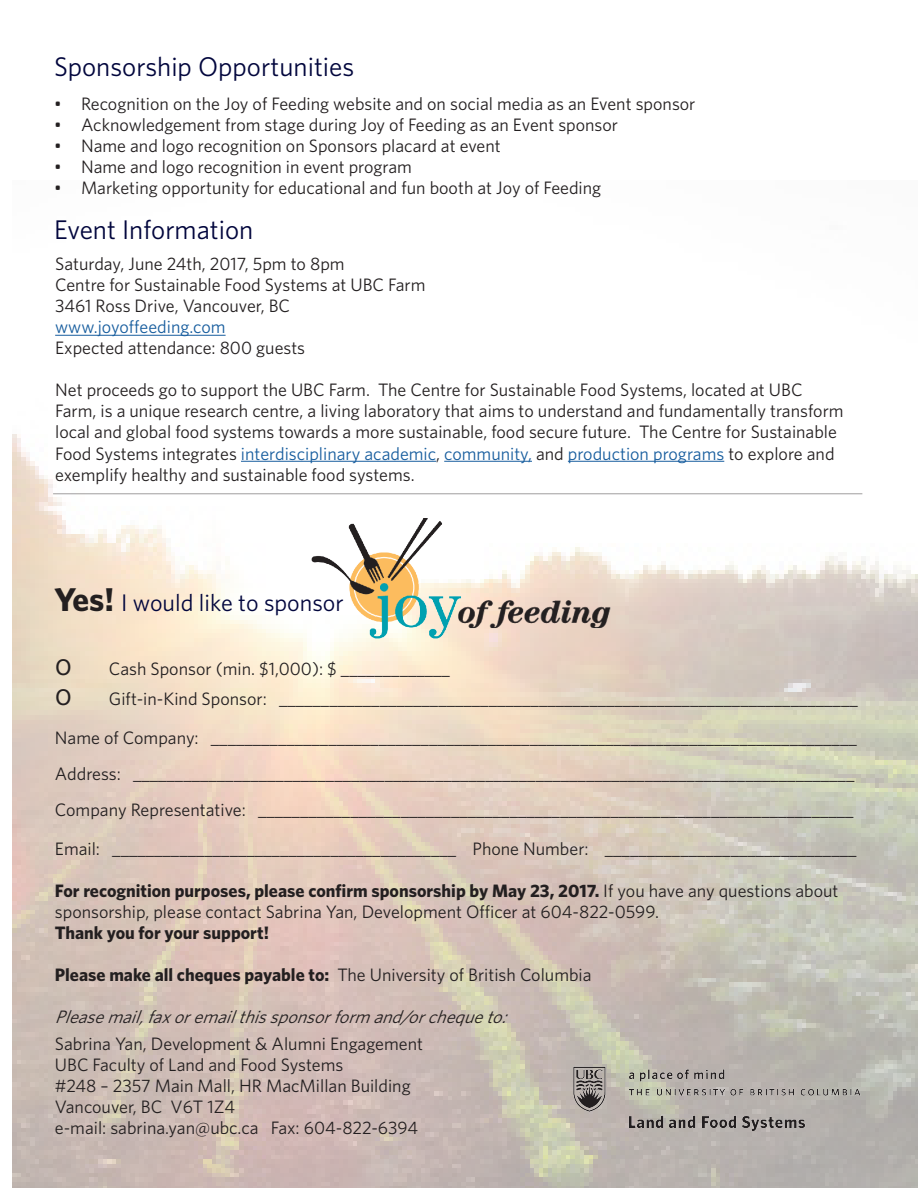
<style>
.page{position:relative;width:918px;height:1188px;background:#fff}
.page>*{position:absolute;margin:0;border:0;box-sizing:border-box;transform-origin:0 0}
.t1{font:27px "Whitney";color:#02063d}
.t2{font:24px "Whitney";color:#02063d}
.t3{font:18px/21px "Whitney";color:#231f20}
.t4{font:700 18px "Whitney";color:#231f20}
.t5{font:italic 18px "Whitney";color:#231f20}
.t6{font:18px "Whitney";color:#175d9e}
.s1{color:#175d9e}
.s2{font-weight:700;font-size:33px;color:#231f20}
.s3{font-size:33px}
.s4{font-weight:700}
.s5{font-weight:400}
</style>
<div class="page">
<img style="left:13px;top:334px;width:905px;height:854px">
<img style="left:571px;top:1063px;width:292px;height:69px">
<hr style="left:53px;top:493px;width:809px;height:1px;background:#231f20">
<img style="left:302px;top:518px;width:321px;height:133px">
<hr style="left:55px;top:335px;width:171px;height:1px;background:#175d9e">
<hr style="left:241px;top:461px;width:195px;height:1px;background:#175d9e">
<hr style="left:444px;top:461px;width:88px;height:1px;background:#175d9e">
<hr style="left:568px;top:461px;width:156px;height:1px;background:#175d9e">
<h1 class="t1" style="left:54px;top:48px;width:302px">Sponsorship Opportunities</h1>
<p class="t3" style="left:54px;top:92px;width:643px">• Recognition on the Joy of Feeding website and on social media as an Event sponsor</p>
<p class="t3" style="left:54px;top:113px;width:566px">• Acknowledgement from stage during Joy of Feeding as an Event sponsor</p>
<p class="t3" style="left:54px;top:134px;width:448px">• Name and logo recognition on Sponsors placard at event</p>
<p class="t3" style="left:54px;top:155px;width:360px">• Name and logo recognition in event program</p>
<p class="t3" style="left:54px;top:176px;width:549px">• Marketing opportunity for educational and fun booth at Joy of Feeding</p>
<h1 class="t1" style="left:54px;top:211px;width:201px">Event Information</h1>
<p class="t3" style="left:55px;top:253px;width:372px">Saturday, June 24th, 2017, 5pm to 8pm<br>Centre for Sustainable Food Systems at UBC Farm<br>3461 Ross Drive, Vancouver, BC</p>
<p class="t6" style="left:55px;top:315px;width:172px">www.joyoffeeding.com</p>
<p class="t3" style="left:55px;top:337px;width:252px">Expected attendance: 800 guests</p>
<p class="t3" style="left:55px;top:379px;width:790px">Net proceeds go to support the UBC Farm. The Centre for Sustainable Food Systems, located at UBC Farm, is a unique research centre, a living laboratory that aims to understand and fundamentally transform local and global food systems towards a more sustainable, food secure future. The Centre for Sustainable Food Systems integrates <span class="s1">interdisciplinary academic</span>, <span class="s1">community,</span> and <span class="s1">production programs</span> to explore and exemplify healthy and sustainable food systems.</p>
<h2 class="t2" style="left:54px;top:587px;width:291px"><span class="s2">Yes!</span> I would like to sponsor</h2>
<p class="t3" style="left:55px;top:654px;width:804px;line-height:30px"><span class="s3">o</span> Cash Sponsor (min. $1,000): $ _____________<br><span class="s3">o</span> Gift-in-Kind Sponsor: _____________________________________________________________________</p>
<p class="t3" style="left:55px;top:720px;width:803px;line-height:36px">Name of Company: _____________________________________________________________________________<br>Address: ______________________________________________________________________________________<br>Company Representative: _______________________________________________________________________</p>
<p class="t3" style="left:55px;top:838px;width:803px">Email: _________________________________________ Phone Number: ______________________________</p>
<p class="t3" style="left:55px;top:880px;width:785px"><span class="s4">For recognition purposes, please confirm sponsorship by May 23, 2017.</span> If you have any questions about sponsorship, please contact Sabrina Yan, Development Officer at 604-822-0599.</p>
<p class="t4" style="left:55px;top:921px;width:216px">Thank you for your support!</p>
<p class="t4" style="left:55px;top:963px;width:538px">Please make all cheques payable to: <span class="s5">The University of British Columbia</span></p>
<p class="t5" style="left:55px;top:1005px;width:462px">Pleasemail,faxoremailthissponsorformand/orchequeto:</p>
<p class="t3" style="left:55px;top:1033px;width:370px">Sabrina Yan, Development &amp; Alumni Engagement UBC Faculty of Land and Food Systems<br>#248 – 2357 Main Mall, HR MacMillan Building Vancouver, BC V6T 1Z4<br>e-mail: sabrina.yan@ubc.ca Fax: 604-822-6394</p>
</div>
